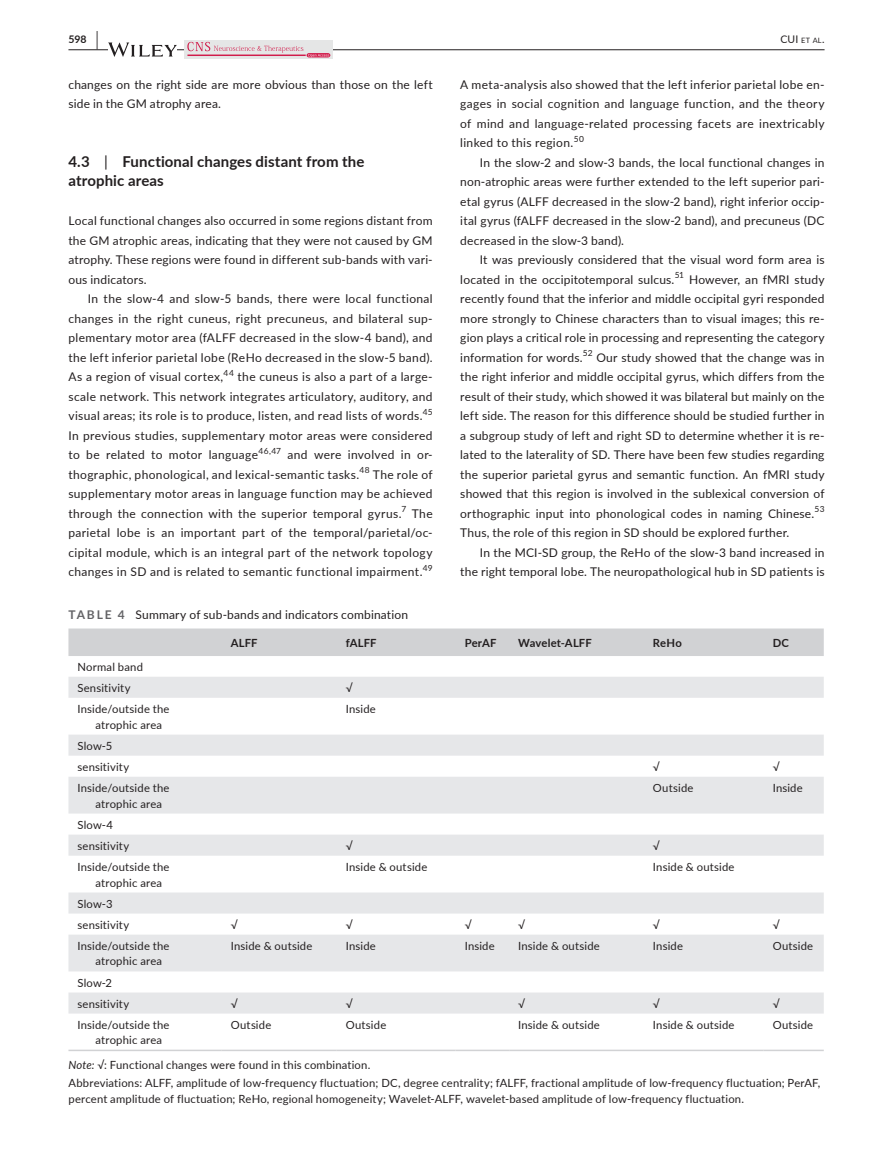
<style>
.page{position:relative;width:893px;height:1174px;background:#fff}
.page>*{position:absolute;margin:0;border:0;box-sizing:border-box;transform-origin:0 0}
.t1{font:700 15px/19.5px "Lato";letter-spacing:.005em;color:#231f20}
.t2{font:12px/19.5px "Lato";letter-spacing:.02em;color:#231f20;text-align:justify}
.t3{font:11.25px/21px "Lato";letter-spacing:.015em;color:#231f20}
.t4{font:700 11.25px "Lato";letter-spacing:.01em;color:#231f20}
.t5{font:10.5px "Lato";color:#231f20}
.t6{font:700 10.5px "Lato";color:#231f20}
.t7{font:8.4px "Lato";letter-spacing:.015em;color:#231f20}
.s1{font-size:19.5px}
.s2{font-size:7.35px}
.s3{font-weight:400}
.s4{font-weight:700;color:#636366}
.s5{font-style:italic}
</style>
<div class="page">
<hr style="left:68px;top:49px;width:756px;height:1px;background:#231f20">
<svg style="left:108px;top:42px;width:69px;height:15px"></svg>
<div style="left:185px;top:40px;width:148px;height:19px;background:#e5e6e6"></div>
<hr style="left:307px;top:53px;width:23px;height:4px;background:#d32955;border-radius:2px">
<svg style="left:187px;top:42px;width:142px;height:15px"></svg>
<div style="left:68px;top:628px;width:756px;height:28px;background:#d1d2d4"></div>
<svg style="left:68px;top:677px;width:756px;height:336px"></svg>
<hr style="left:68px;top:1049px;width:154px;height:2px;background:#d1d2d4">
<hr style="left:222px;top:1049px;width:115px;height:2px;background:#d1d2d4">
<hr style="left:337px;top:1049px;width:119px;height:2px;background:#d1d2d4">
<hr style="left:456px;top:1049px;width:53px;height:2px;background:#d1d2d4">
<hr style="left:509px;top:1049px;width:135px;height:2px;background:#d1d2d4">
<hr style="left:644px;top:1049px;width:120px;height:2px;background:#d1d2d4">
<hr style="left:764px;top:1049px;width:60px;height:2px;background:#d1d2d4">
<p class="t6" style="left:68px;top:31px;width:31px">598 <span class="s1">|</span></p>
<p class="t5" style="left:780px;top:31px;width:46px">CUI <span class="s2">et al</span>.</p>
<p class="t2" style="left:68px;top:74px;width:366px">changes on the right side are more obvious than those on the left side in the GM atrophy area.</p>
<p class="t2" style="left:460px;top:74px;width:366px">A meta-analysis also showed that the left inferior parietal lobe en&shy;gages in social cognition and language function, and the theory of mind and language-related processing facets are inextricably linked to this region.<sup>50</sup></p>
<p class="t2" style="left:460px;top:152px;width:366px;text-indent:19px">In the slow-2 and slow-3 bands, the local functional changes in non-atrophic areas were further extended to the left superior pari&shy;etal gyrus (ALFF decreased in the slow-2 band), right inferior occip&shy;ital gyrus (fALFF decreased in the slow-2 band), and precuneus (DC decreased in the slow-3 band).</p>
<p class="t2" style="left:460px;top:249px;width:366px;text-indent:20px">It was previously considered that the visual word form area is located in the occipitotemporal sulcus.</p>
<p class="t1" style="left:68px;top:151px;width:298px">4.3 <span class="s3">|</span> Functional changes distant from the atrophic areas</p>
<p class="t2" style="left:68px;top:210px;width:366px">Local functional changes also occurred in some regions distant from the GM atrophic areas, indicating that they were not caused by GM atrophy. These regions were found in different sub-bands with vari&shy;ous indicators.</p>
<p class="t2" style="left:68px;top:288px;width:366px;text-indent:20px">In the slow-4 and slow-5 bands, there were local functional changes in the right cuneus, right precuneus, and bilateral sup&shy;plementary motor area (fALFF decreased in the slow-4 band), and the left inferior parietal lobe (ReHo decreased in the slow-5 band).<br>As a region of visual cortex,</p>
<p class="t7" style="left:675px;top:269px;width:11px">51</p>
<p class="t2" style="left:460px;top:269px;width:366px;text-indent:229px">However, an fMRI study recently found that the inferior and middle occipital gyri responded more strongly to Chinese characters than to visual images; this re&shy;gion plays a critical role in processing and representing the category information for words.</p>
<p class="t7" style="left:583px;top:347px;width:11px">52</p>
<p class="t2" style="left:460px;top:347px;width:366px;text-indent:136px">Our study showed that the change was in the right inferior and middle occipital gyrus, which differs from the result of their study, which showed it was bilateral but mainly on the left side. The reason for this difference should be studied further in a subgroup study of left and right SD to determine whether it is re&shy;lated to the laterality of SD. There have been few studies regarding the superior parietal gyrus and semantic function. An fMRI study showed that this region is involved in the sublexical conversion of orthographic input into phonological codes in naming Chinese.</p>
<p class="t7" style="left:224px;top:367px;width:12px">44</p>
<p class="t2" style="left:68px;top:366px;width:366px;text-indent:169px">the cuneus is also a part of a large&shy;scale network. This network integrates articulatory, auditory, and visual areas; its role is to produce, listen, and read lists of words.</p>
<p class="t7" style="left:423px;top:406px;width:11px">45</p>
<p class="t2" style="left:68px;top:425px;width:366px">In previous studies, supplementary motor areas were considered to be related to motor language</p>
<p class="t7" style="left:259px;top:445px;width:24px">46,47</p>
<p class="t2" style="left:68px;top:444px;width:366px;text-indent:219px">and were involved in or&shy;thographic, phonological, and lexical-semantic tasks.</p>
<p class="t7" style="left:359px;top:464px;width:12px">48</p>
<p class="t2" style="left:68px;top:464px;width:366px;text-indent:304px">The role of supplementary motor areas in language function may be achieved through the connection with the superior temporal gyrus.</p>
<p class="t7" style="left:815px;top:503px;width:11px">53</p>
<p class="t7" style="left:402px;top:503px;width:6px">7</p>
<p class="t2" style="left:68px;top:503px;width:366px;text-indent:343px">The parietal lobe is an important part of the temporal/parietal/oc&shy;cipital module, which is an integral part of the network topology changes in SD and is related to semantic functional impairment.</p>
<p class="t2" style="left:460px;top:522px;width:331px">Thus, the role of this region in SD should be explored further.</p>
<p class="t2" style="left:480px;top:542px;width:346px">In the MCI-SD group, the ReHo of the slow-3 band increased in</p>
<p class="t2" style="left:460px;top:561px;width:366px">the right temporal lobe. The neuropathological hub in SD patients is</p>
<p class="t7" style="left:423px;top:562px;width:11px">49</p>
<p class="t2" style="left:68px;top:604px;width:341px"><span class="s4">TABLE 4</span> Summary of sub-bands and indicators combination</p>
<p class="t4" style="left:231px;top:634px;width:28px">ALFF</p>
<p class="t4" style="left:346px;top:634px;width:32px">fALFF</p>
<p class="t4" style="left:465px;top:634px;width:33px">PerAF</p>
<p class="t4" style="left:518px;top:634px;width:75px">Wavelet-ALFF</p>
<p class="t4" style="left:653px;top:634px;width:30px">ReHo</p>
<p class="t4" style="left:773px;top:634px;width:18px">DC</p>
<p class="t3" style="left:77px;top:655px;width:67px">Normal band<br>Sensitivity</p>
<p class="t3" style="left:346px;top:676px;width:9px">√</p>
<p class="t3" style="left:95px;top:700px;width:76px;line-height:15.8px;text-indent:-18px">Inside/outside the atrophic area</p>
<p class="t3" style="left:346px;top:698px;width:32px">Inside</p>
<p class="t3" style="left:77px;top:734px;width:53px">Slow-5 sensitivity</p>
<p class="t3" style="left:653px;top:755px;width:9px">√</p>
<p class="t3" style="left:773px;top:755px;width:9px">√</p>
<p class="t3" style="left:95px;top:779px;width:76px;line-height:15.8px;text-indent:-18px">Inside/outside the atrophic area</p>
<p class="t3" style="left:653px;top:776px;width:42px">Outside</p>
<p class="t3" style="left:773px;top:776px;width:32px">Inside</p>
<p class="t3" style="left:77px;top:813px;width:53px">Slow-4 sensitivity</p>
<p class="t3" style="left:346px;top:834px;width:9px">√</p>
<p class="t3" style="left:653px;top:834px;width:9px">√</p>
<p class="t3" style="left:95px;top:858px;width:76px;line-height:15.8px;text-indent:-18px">Inside/outside the atrophic area</p>
<p class="t3" style="left:346px;top:855px;width:83px">Inside &amp; outside</p>
<p class="t3" style="left:653px;top:855px;width:83px">Inside &amp; outside</p>
<p class="t3" style="left:77px;top:892px;width:53px">Slow-3 sensitivity</p>
<p class="t3" style="left:231px;top:913px;width:9px">√</p>
<p class="t3" style="left:346px;top:913px;width:9px">√</p>
<p class="t3" style="left:465px;top:913px;width:9px">√</p>
<p class="t3" style="left:518px;top:913px;width:9px">√</p>
<p class="t3" style="left:653px;top:913px;width:9px">√</p>
<p class="t3" style="left:773px;top:913px;width:9px">√</p>
<p class="t3" style="left:95px;top:937px;width:76px;line-height:15.8px;text-indent:-18px">Inside/outside the atrophic area</p>
<p class="t3" style="left:231px;top:934px;width:83px">Inside &amp; outside</p>
<p class="t3" style="left:346px;top:934px;width:32px">Inside</p>
<p class="t3" style="left:465px;top:934px;width:32px">Inside</p>
<p class="t3" style="left:518px;top:934px;width:83px">Inside &amp; outside</p>
<p class="t3" style="left:653px;top:934px;width:32px">Inside</p>
<p class="t3" style="left:773px;top:934px;width:42px">Outside</p>
<p class="t3" style="left:77px;top:971px;width:53px">Slow-2 sensitivity</p>
<p class="t3" style="left:231px;top:992px;width:9px">√</p>
<p class="t3" style="left:346px;top:992px;width:9px">√</p>
<p class="t3" style="left:518px;top:992px;width:9px">√</p>
<p class="t3" style="left:653px;top:992px;width:9px">√</p>
<p class="t3" style="left:773px;top:992px;width:9px">√</p>
<p class="t3" style="left:95px;top:1016px;width:76px;line-height:15.8px;text-indent:-18px">Inside/outside the atrophic area</p>
<p class="t3" style="left:231px;top:1013px;width:42px">Outside</p>
<p class="t3" style="left:346px;top:1013px;width:42px">Outside</p>
<p class="t3" style="left:518px;top:1013px;width:83px">Inside &amp; outside</p>
<p class="t3" style="left:653px;top:1013px;width:83px">Inside &amp; outside</p>
<p class="t3" style="left:773px;top:1013px;width:42px">Outside</p>
<p class="t3" style="left:68px;top:1055px;width:753px;line-height:18px"><span class="s5">Note:</span> √: Functional changes were found in this combination.<br>Abbreviations: ALFF, amplitude of low-frequency fluctuation; DC, degree centrality; fALFF, fractional amplitude of low-frequency fluctuation; PerAF,</p>
<p class="t3" style="left:68px;top:1087px;width:677px">percent amplitude of fluctuation; ReHo, regional homogeneity; Wavelet-ALFF, wavelet-based amplitude of low-frequency fluctuation.</p>
</div>
